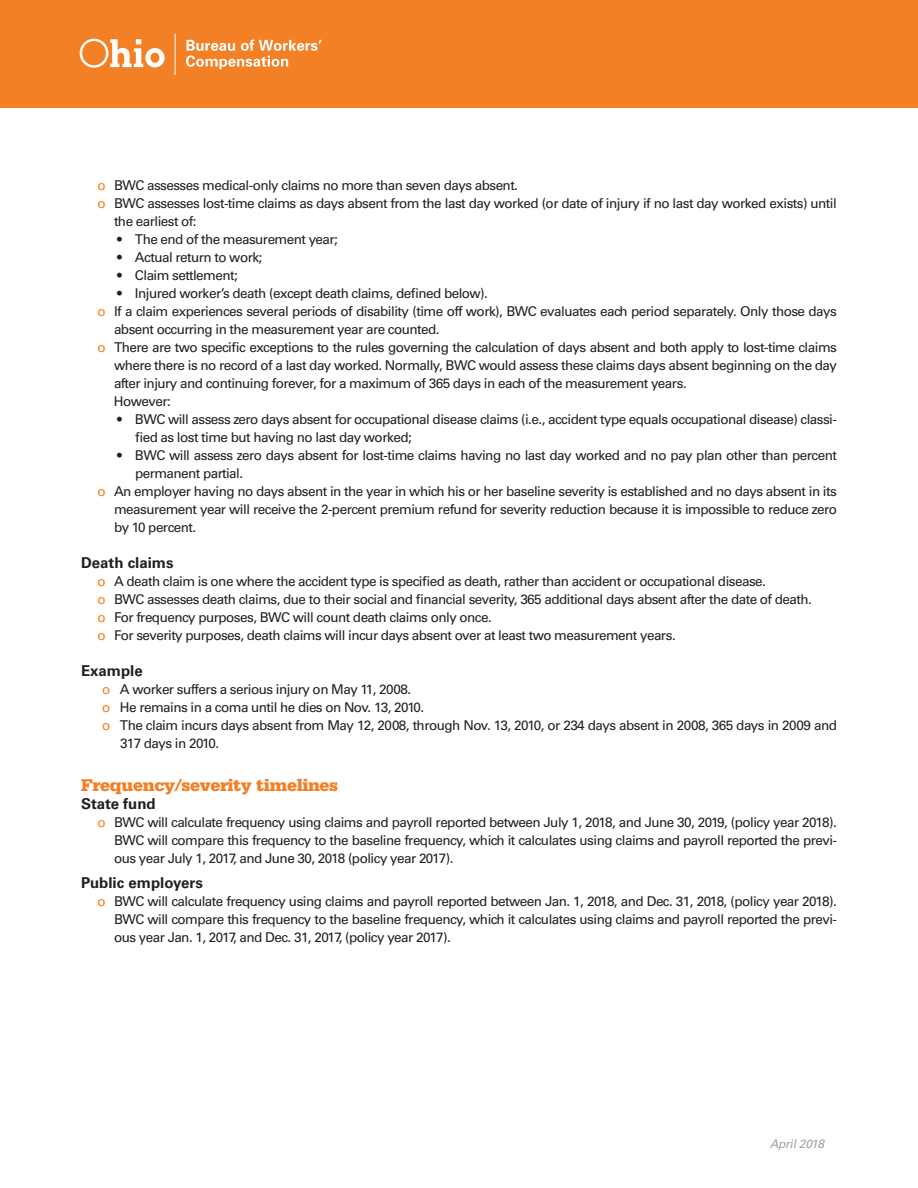
<style>
.page{position:relative;width:918px;height:1188px;background:#fff}
.page>*{position:absolute;margin:0;border:0;box-sizing:border-box;transform-origin:0 0}
.Head_1{font:900 18px "Serifa Std";letter-spacing:-.02em;color:#f48026}
.Head1{font:700 15px "Univers LT Std";color:#231f20}
.bullets{font:13.5px/18px "Univers LT Std";letter-spacing:-.04em;color:#231f20}
.Body{font:13.5px "Univers LT Std";letter-spacing:-.04em;color:#231f20}
.t1{font:italic 12px "Univers LT Std";letter-spacing:-.02em;color:#a1a1a5}
.s1{color:#f48026}
</style>
<div class="page">
<div style="left:0;top:0;width:918px;height:108px;background:#f48026"></div>
<svg style="left:80px;top:39px;width:85px;height:29px"></svg>
<svg style="left:186px;top:40px;width:136px;height:29px"></svg>
<hr style="left:175px;top:33px;width:1px;height:42px;background:#fff">
<p class="Body" style="left:98px;top:177px;width:422px"><span class="s1">o</span> BWC assesses medical-only claims no more than seven days absent.</p>
<p class="bullets" style="left:114px;top:194px;width:724px;text-indent:-17px"><span class="s1">o</span> BWC assesses lost-time claims as days absent from the last day worked (or date of injury if no last day worked exists) until the earliest of:</p>
<p class="bullets" style="left:117px;top:230px;width:223px">• The end of the measurement year;</p>
<p class="bullets" style="left:117px;top:248px;width:147px">• Actual return to work;</p>
<p class="bullets" style="left:117px;top:266px;width:122px">• Claim settlement;</p>
<p class="bullets" style="left:117px;top:284px;width:373px">• Injured worker’s death (except death claims, defined below).</p>
<p class="bullets" style="left:114px;top:302px;width:724px;text-indent:-17px"><span class="s1">o</span> If a claim experiences several periods of disability (time off work), BWC evaluates each period separately. Only those days absent occurring in the measurement year are counted.</p>
<p class="bullets" style="left:114px;top:338px;width:725px;text-align:justify;text-indent:-17px"><span class="s1">o</span> There are two specific exceptions to the rules governing the calculation of days absent and both apply to lost-time claims where there is no record of a last day worked. Normally, BWC would assess these claims days absent beginning on the day after injury and continuing forever, for a maximum of 365 days in each of the measurement years.</p>
<p class="bullets" style="left:114px;top:392px;width:58px">However:</p>
<p class="bullets" style="left:135px;top:410px;width:704px;text-indent:-18px">• BWC will assess zero days absent for occupational disease claims (i.e., accident type equals occupational disease) classi&shy;fied as lost time but having no last day worked;</p>
<p class="bullets" style="left:135px;top:446px;width:703px;text-indent:-18px">• BWC will assess zero days absent for lost-time claims having no last day worked and no pay plan other than percent permanent partial.</p>
<p class="bullets" style="left:114px;top:482px;width:724px;text-align:justify;text-indent:-17px"><span class="s1">o</span> An employer having no days absent in the year in which his or her baseline severity is established and no days absent in its measurement year will receive the 2-percent premium refund for severity reduction because it is impossible to reduce zero by 10 percent.</p>
<p class="Head1" style="left:81px;top:554px;width:94px">Death claims</p>
<p class="bullets" style="left:98px;top:572px;width:670px"><span class="s1">o</span> A death claim is one where the accident type is specified as death, rather than accident or occupational disease.</p>
<p class="bullets" style="left:98px;top:590px;width:716px"><span class="s1">o</span> BWC assesses death claims, due to their social and financial severity, 365 additional days absent after the date of death.</p>
<p class="bullets" style="left:98px;top:608px;width:396px"><span class="s1">o</span> For frequency purposes, BWC will count death claims only once.</p>
<p class="bullets" style="left:98px;top:626px;width:580px"><span class="s1">o</span> For severity purposes, death claims will incur days absent over at least two measurement years.</p>
<p class="Head1" style="left:81px;top:662px;width:63px">Example</p>
<p class="bullets" style="left:102px;top:680px;width:311px"><span class="s1">o</span> A worker suffers a serious injury on May 11, 2008.</p>
<p class="bullets" style="left:102px;top:698px;width:324px"><span class="s1">o</span> He remains in a coma until he dies on Nov. 13, 2010.</p>
<p class="bullets" style="left:120px;top:716px;width:719px;text-indent:-18px"><span class="s1">o</span> The claim incurs days absent from May 12, 2008, through Nov. 13, 2010, or 234 days absent in 2008, 365 days in 2009 and<br>317 days in 2010.</p>
<p class="Head_1" style="left:81px;top:774px;width:259px">Frequency/severity timelines</p>
<p class="Head1" style="left:81px;top:795px;width:76px">State fund</p>
<p class="bullets" style="left:114px;top:813px;width:724px;text-align:justify;text-indent:-17px"><span class="s1">o</span> BWC will calculate frequency using claims and payroll reported between July 1, 2018, and June 30, 2019, (policy year 2018).<br>BWC will compare this frequency to the baseline frequency, which it calculates using claims and payroll reported the previ&shy;ous year July 1, 2017, and June 30, 2018 (policy year 2017).</p>
<p class="Head1" style="left:81px;top:874px;width:123px">Public employers</p>
<p class="bullets" style="left:114px;top:892px;width:724px;text-align:justify;text-indent:-17px"><span class="s1">o</span> BWC will calculate frequency using claims and payroll reported between Jan. 1, 2018, and Dec. 31, 2018, (policy year 2018).<br>BWC will compare this frequency to the baseline frequency, which it calculates using claims and payroll reported the previ&shy;ous year Jan. 1, 2017, and Dec. 31, 2017, (policy year 2017).</p>
<p class="t1" style="left:770px;top:1137px;width:56px">April 2018</p>
</div>
